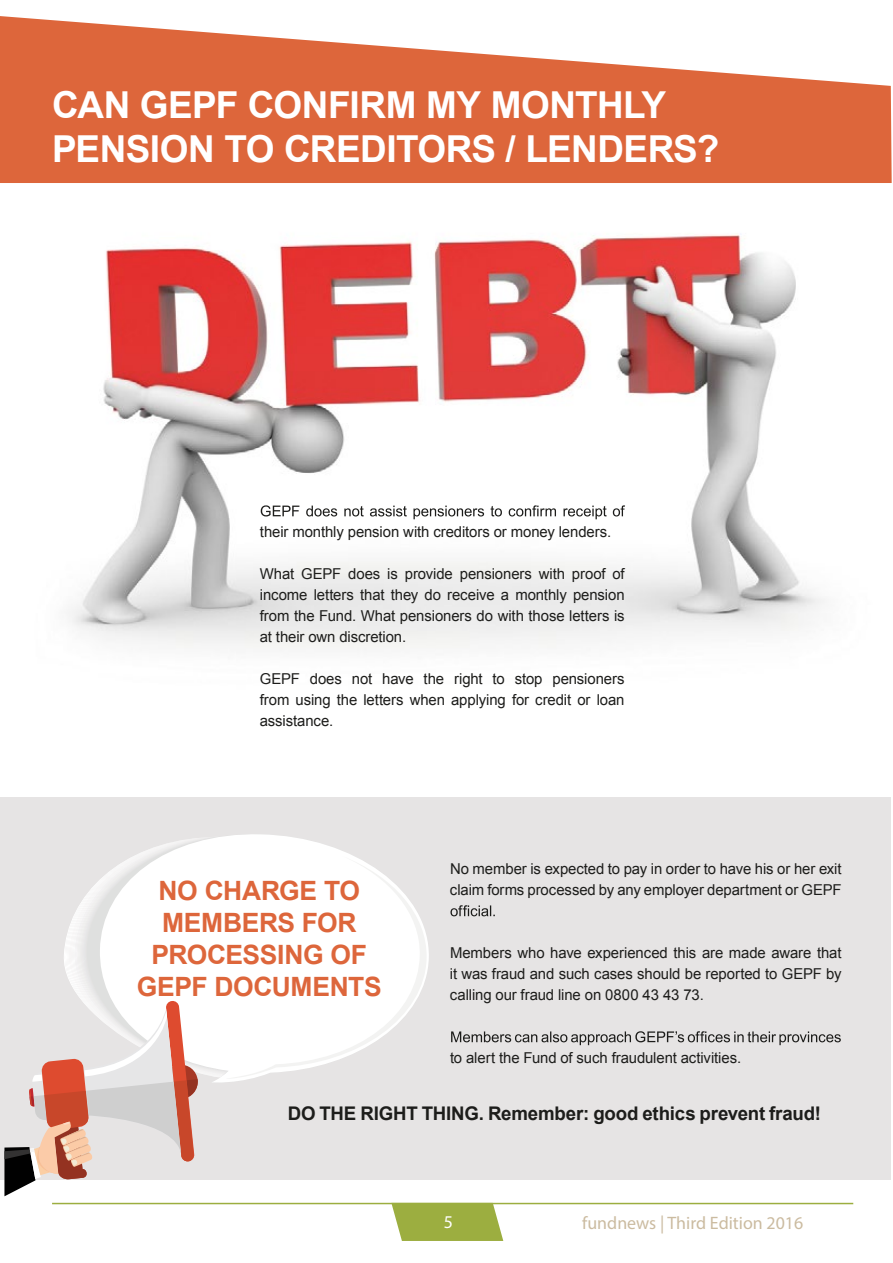
<style>
.page{position:relative;width:893px;height:1263px;background:#fff}
.page>*{position:absolute;margin:0;border:0;box-sizing:border-box;transform-origin:0 0}
.t1{font:700 37.2px/44.5px "Arial";letter-spacing:-.015em;color:#fff}
.t2{font:700 26.55px/32px "Arial";letter-spacing:-.015em;color:#dd663b;text-align:center}
.t3{font:700 18.75px "Arial";letter-spacing:-.01em;color:#1d1d1b}
.t4{font:18px "Myriad Pro";color:#cbbba0}
.t5{font:18px "Myriad Pro";color:#fff}
.t6{font:15px/21px "Arial";letter-spacing:-.005em;color:#1d1d1b;text-align:justify}
</style>
<div class="page">
<hr style="left:52px;top:1203px;width:801px;height:1px;background:#9cae40">
<svg style="left:391px;top:1204px;width:112px;height:37px;background:#a5b552"></svg>
<img style="left:68px;top:234px;width:757px;height:415px">
<div style="left:0;top:797px;width:891px;height:383px;background:#e6e4e4"></div>
<svg style="left:261px;top:505px;width:364px;height:14px"></svg>
<svg style="left:4px;top:835px;width:423px;height:361px"></svg>
<svg style="left:0;top:16px;width:892px;height:167px;fill:#dd663b"></svg>
<svg style="left:450px;top:905px;width:45px;height:11px"></svg>
<svg style="left:451px;top:1031px;width:390px;height:14px"></svg>
<h1 class="t1" style="left:52px;top:84px;width:669px">CAN GEPF CONFIRM MY MONTHLY<br>PENSION TO CREDITORS / LENDERS?</h1>
<p class="t6" style="left:260px;top:522px;width:353px">their monthly pension with creditors or money lenders.</p>
<p class="t6" style="left:260px;top:564px;width:366px">What GEPF does is provide pensioners with proof of income letters that they do receive a monthly pension from the Fund. What pensioners do with those letters is at their own discretion.</p>
<p class="t6" style="left:260px;top:669px;width:366px">GEPF does not have the right to stop pensioners from using the letters when applying for credit or loan assistance.</p>
<h2 class="t2" style="left:137px;top:876px;width:246px">NO CHARGE TO<br>MEMBERS FOR<br>PROCESSING OF<br>GEPF DOCUMENTS</h2>
<p class="t6" style="left:450px;top:858px;width:393px">No member is expected to pay in order to have his or her exit claim forms processed by any employer department or GEPF</p>
<p class="t6" style="left:450px;top:942px;width:393px">Members who have experienced this are made aware that it was fraud and such cases should be reported to GEPF by calling our fraud line on 0800 43 43 73.</p>
<p class="t6" style="left:450px;top:1047px;width:293px">to alert the Fund of such fraudulent activities.</p>
<p class="t3" style="left:288px;top:1101px;width:535px">DO THE RIGHT THING. Remember: good ethics prevent fraud!</p>
<p class="t5" style="left:444px;top:1210px;width:11px">5</p>
<p class="t4" style="left:582px;top:1212px;width:223px">fundnews | Third Edition 2016</p>
</div>
